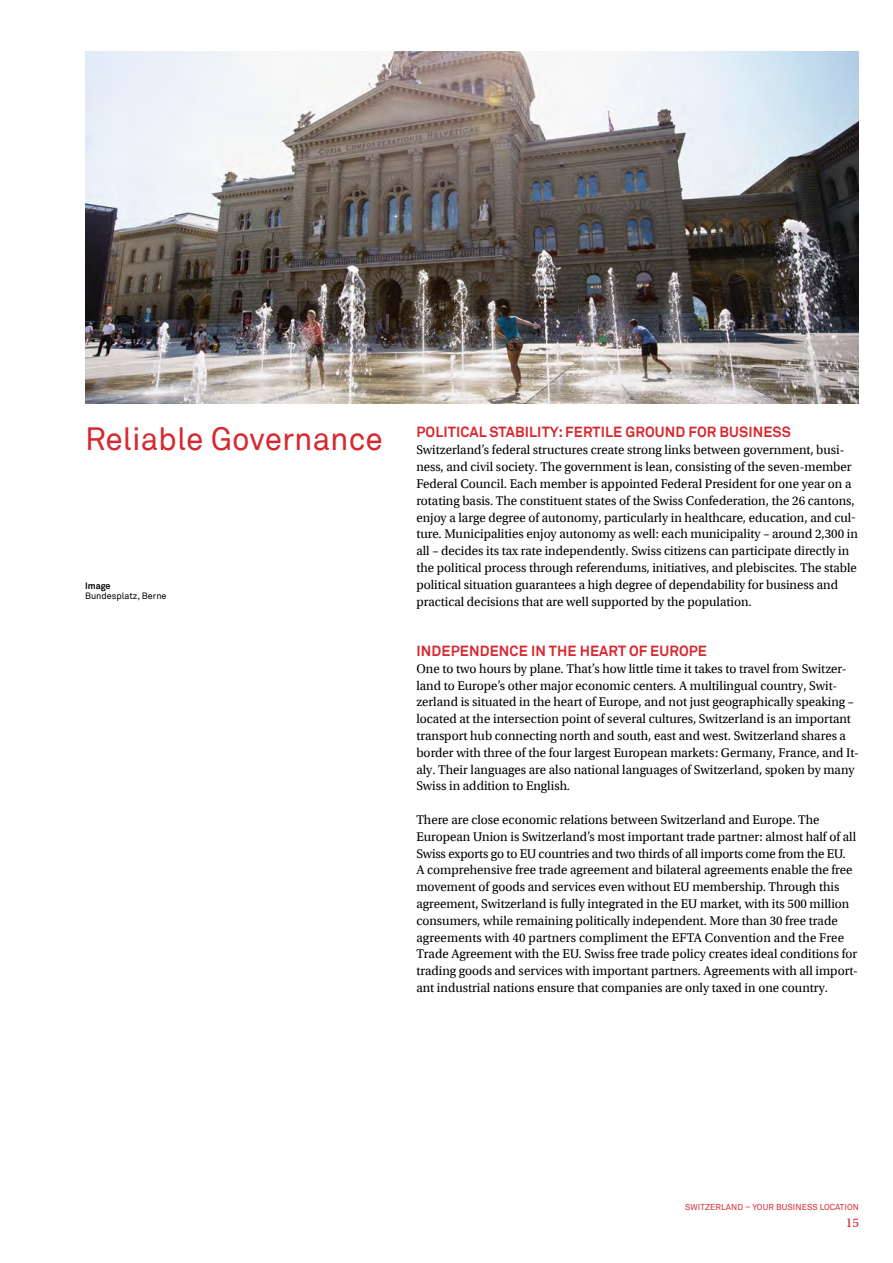
<style>
.page{position:relative;width:893px;height:1263px;background:#fff}
.page>*{position:absolute;margin:0;border:0;box-sizing:border-box;transform-origin:0 0}
.t1{font:31.5px "Akkurat S GE Regular";color:#d7282f}
.t2{font:14.4px "Akkurat S GE Bold";letter-spacing:.01em;color:#d7282f}
.t3{font:13.2px/16.8px "Utopia S GE Regular";color:#000}
.t4{font:13.2px "Utopia S GE Regular";color:#d7282f}
.t5{font:9px "Akkurat S GE Regular";color:#000}
.t6{font:9px "Akkurat S GE Bold";color:#000}
.t7{font:8.4px "Akkurat S GE Regular";letter-spacing:.01em;color:#d7282f}
</style>
<div class="page">
<img style="left:85px;top:51px;width:774px;height:353px">
<h1 class="t1" style="left:85px;top:416px;width:299px">Reliable Governance</h1>
<p class="t6" style="left:85px;top:579px;width:27px">Image</p>
<p class="t5" style="left:85px;top:590px;width:83px">Bundesplatz, Berne</p>
<p class="t2" style="left:416px;top:422px;width:376px">POLITICAL STABILITY: FERTILE GROUND FOR BUSINESS</p>
<p class="t3" style="left:416px;top:441px;width:443px">Switzerland’s federal structures create strong links between government, busi&shy;ness, and civil society. The government is lean, consisting of the seven-member Federal Council. Each member is appointed Federal President for one year on a rotating basis. The constituent states of the Swiss Confederation, the 26 cantons, enjoy a large degree of autonomy, particularly in healthcare, education, and cul&shy;ture. Municipalities enjoy autonomy as well: each municipality – around 2,300 in all – decides its tax rate independently. Swiss citizens can participate directly in the political process through referendums, initiatives, and plebiscites. The stable political situation guarantees a high degree of dependability for business and practical decisions that are well supported by the population.</p>
<p class="t2" style="left:416px;top:640px;width:292px">INDEPENDENCE IN THE HEART OF EUROPE</p>
<p class="t3" style="left:416px;top:659px;width:444px">One to two hours by plane. That’s how little time it takes to travel from Switzer&shy;land to Europe’s other major economic centers. A multilingual country, Swit&shy;zerland is situated in the heart of Europe, and not just geographically speaking – located at the intersection point of several cultures, Switzerland is an important transport hub connecting north and south, east and west. Switzerland shares a border with three of the four largest European markets: Germany, France, and It&shy;aly. Their languages are also national languages of Switzerland, spoken by many Swiss in addition to English.</p>
<p class="t3" style="left:416px;top:810px;width:443px">There are close economic relations between Switzerland and Europe. The European Union is Switzerland’s most important trade partner: almost half of all Swiss exports go to EU countries and two thirds of all imports come from the EU.<br>A comprehensive free trade agreement and bilateral agreements enable the free movement of goods and services even without EU membership. Through this agreement, Switzerland is fully integrated in the EU market, with its 500 million consumers, while remaining politically independent. More than 30 free trade agreements with 40 partners compliment the EFTA Convention and the Free Trade Agreement with the EU. Swiss free trade policy creates ideal conditions for trading goods and services with important partners. Agreements with all import&shy;ant industrial nations ensure that companies are only taxed in one country.</p>
<p class="t7" style="left:685px;top:1201px;width:175px">SWITZERLAND – YOUR BUSINESS LOCATION</p>
<p class="t4" style="left:846px;top:1213px;width:15px">15</p>
</div>
